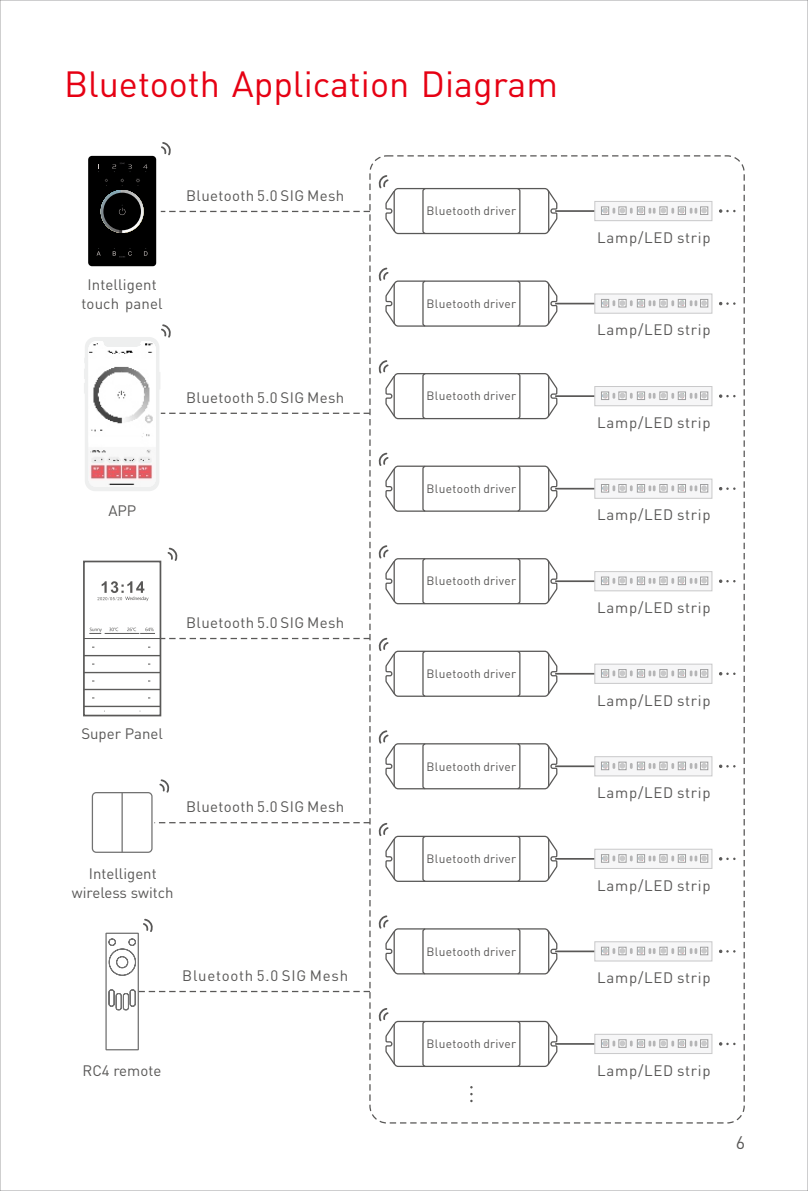
<style>
.page{position:relative;width:808px;height:1191px;background:#fff}
.page>*{position:absolute;margin:0;border:0;box-sizing:border-box;transform-origin:0 0}
.t1{font:36px "DIN Pro";color:#e60013}
.t2{font:18px "DIN Pro";color:#595857}
.t3{font:15px "DIN Pro";letter-spacing:.05em;color:#595857}
.t4{font:15px/19.2px "DIN Pro";letter-spacing:.025em;color:#595857;text-align:center}
.t5{font:15px/19.2px "DIN Pro";color:#595857;text-align:center}
.t6{font:12px "DIN Pro";letter-spacing:.025em;color:#595857}
</style>
<div class="page">
<svg style="left:470px;top:1086px;width:3px;height:16px"></svg>
<svg style="left:719px;top:209px;width:16px;height:4px"></svg>
<hr style="left:555px;top:210px;width:40px;height:2px;background:#595857">
<div style="left:393px;top:188px;width:156px;height:46px;border:1px solid #595857;border-radius:4px"></div>
<svg style="left:546px;top:189px;width:12px;height:44px"></svg>
<svg style="left:422px;top:188px;width:99px;height:46px"></svg>
<svg style="left:378px;top:175px;width:18px;height:58px"></svg>
<svg style="left:719px;top:302px;width:16px;height:3px"></svg>
<hr style="left:555px;top:303px;width:40px;height:1px;background:#595857">
<div style="left:393px;top:280px;width:156px;height:47px;border:1px solid #595857;border-radius:4px"></div>
<svg style="left:546px;top:281px;width:12px;height:45px"></svg>
<svg style="left:422px;top:280px;width:99px;height:47px"></svg>
<svg style="left:378px;top:267px;width:18px;height:59px"></svg>
<svg style="left:719px;top:394px;width:16px;height:4px"></svg>
<hr style="left:555px;top:395px;width:40px;height:2px;background:#595857">
<div style="left:393px;top:373px;width:156px;height:46px;border:1px solid #595857;border-radius:4px"></div>
<svg style="left:546px;top:374px;width:12px;height:44px"></svg>
<svg style="left:422px;top:373px;width:99px;height:47px"></svg>
<svg style="left:378px;top:360px;width:18px;height:58px"></svg>
<svg style="left:719px;top:487px;width:16px;height:3px"></svg>
<hr style="left:555px;top:488px;width:40px;height:1px;background:#595857">
<div style="left:393px;top:465px;width:156px;height:47px;border:1px solid #595857;border-radius:4px"></div>
<svg style="left:546px;top:466px;width:12px;height:45px"></svg>
<svg style="left:422px;top:465px;width:99px;height:47px"></svg>
<svg style="left:378px;top:452px;width:18px;height:59px"></svg>
<svg style="left:719px;top:579px;width:16px;height:4px"></svg>
<hr style="left:555px;top:580px;width:40px;height:2px;background:#595857">
<div style="left:393px;top:558px;width:156px;height:46px;border:1px solid #595857;border-radius:4px"></div>
<svg style="left:546px;top:559px;width:12px;height:44px"></svg>
<svg style="left:422px;top:558px;width:99px;height:47px"></svg>
<svg style="left:378px;top:545px;width:18px;height:58px"></svg>
<svg style="left:719px;top:672px;width:16px;height:3px"></svg>
<hr style="left:555px;top:673px;width:40px;height:1px;background:#595857">
<div style="left:393px;top:650px;width:156px;height:47px;border:1px solid #595857;border-radius:4px"></div>
<svg style="left:546px;top:651px;width:12px;height:45px"></svg>
<svg style="left:422px;top:650px;width:99px;height:47px"></svg>
<svg style="left:378px;top:638px;width:18px;height:58px"></svg>
<svg style="left:719px;top:764px;width:16px;height:4px"></svg>
<hr style="left:555px;top:765px;width:40px;height:2px;background:#595857">
<div style="left:393px;top:743px;width:156px;height:46px;border:1px solid #595857;border-radius:4px"></div>
<svg style="left:546px;top:744px;width:12px;height:44px"></svg>
<svg style="left:422px;top:743px;width:99px;height:47px"></svg>
<svg style="left:378px;top:730px;width:18px;height:58px"></svg>
<svg style="left:719px;top:857px;width:16px;height:3px"></svg>
<hr style="left:555px;top:858px;width:40px;height:1px;background:#595857">
<div style="left:393px;top:835px;width:156px;height:47px;border:1px solid #595857;border-radius:4px"></div>
<svg style="left:546px;top:836px;width:12px;height:45px"></svg>
<svg style="left:422px;top:835px;width:99px;height:47px"></svg>
<svg style="left:378px;top:823px;width:18px;height:58px"></svg>
<svg style="left:719px;top:949px;width:16px;height:4px"></svg>
<hr style="left:555px;top:950px;width:40px;height:2px;background:#595857">
<div style="left:393px;top:928px;width:156px;height:46px;border:1px solid #595857;border-radius:4px"></div>
<svg style="left:546px;top:929px;width:12px;height:44px"></svg>
<svg style="left:422px;top:928px;width:99px;height:47px"></svg>
<svg style="left:378px;top:915px;width:18px;height:58px"></svg>
<svg style="left:719px;top:1042px;width:16px;height:3px"></svg>
<hr style="left:555px;top:1043px;width:40px;height:1px;background:#595857">
<div style="left:393px;top:1020px;width:156px;height:47px;border:1px solid #595857;border-radius:4px"></div>
<svg style="left:546px;top:1021px;width:12px;height:45px"></svg>
<svg style="left:422px;top:1020px;width:99px;height:47px"></svg>
<svg style="left:378px;top:1008px;width:18px;height:58px"></svg>
<div style="left:92px;top:792px;width:61px;height:61px;border:1px solid #727272;border-radius:4px"></div>
<hr style="left:121px;top:792px;width:2px;height:60px;background:#727272">
<svg style="left:167px;top:547px;width:11px;height:14px"></svg>
<svg style="left:159px;top:779px;width:10px;height:13px"></svg>
<svg style="left:105px;top:918px;width:265px;height:133px"></svg>
<svg style="left:154px;top:822px;width:216px;height:1px"></svg>
<svg style="left:161px;top:638px;width:209px;height:1px"></svg>
<svg style="left:84px;top:324px;width:286px;height:167px"></svg>
<svg style="left:88px;top:142px;width:282px;height:124px"></svg>
<svg style="left:594px;top:293px;width:119px;height:21px"></svg>
<svg style="left:594px;top:201px;width:119px;height:20px"></svg>
<svg style="left:594px;top:386px;width:119px;height:20px"></svg>
<svg style="left:594px;top:478px;width:119px;height:21px"></svg>
<svg style="left:594px;top:571px;width:119px;height:20px"></svg>
<svg style="left:594px;top:663px;width:119px;height:21px"></svg>
<svg style="left:594px;top:756px;width:119px;height:20px"></svg>
<svg style="left:594px;top:848px;width:119px;height:21px"></svg>
<svg style="left:594px;top:941px;width:119px;height:20px"></svg>
<svg style="left:594px;top:1033px;width:119px;height:21px"></svg>
<div style="left:83px;top:560px;width:78px;height:156px;border:2px solid #595857"></div>
<hr style="left:84px;top:705px;width:76px;height:1px;background:#595857">
<hr style="left:84px;top:689px;width:76px;height:1px;background:#595857">
<hr style="left:84px;top:672px;width:76px;height:1px;background:#595857">
<hr style="left:84px;top:655px;width:76px;height:1px;background:#595857">
<hr style="left:84px;top:638px;width:76px;height:1px;background:#595857">
<hr style="left:84px;top:706px;width:76px;height:1px;background:#595857">
<svg style="left:97px;top:581px;width:52px;height:20px"></svg>
<svg style="left:109px;top:627px;width:9px;height:4px"></svg>
<svg style="left:89px;top:627px;width:13px;height:7px"></svg>
<hr style="left:105px;top:633px;width:34px;height:1px;background:#595857">
<svg style="left:127px;top:627px;width:28px;height:7px"></svg>
<h1 class="t1" style="left:64px;top:69px;width:496px">Bluetooth Application Diagram</h1>
<p class="t4" style="left:186px;top:187px;width:160px">Bluetooth 5.0 SIG Mesh</p>
<p class="t4" style="left:82px;top:276px;width:83px">Intelligent touch panel</p>
<p class="t4" style="left:186px;top:389px;width:160px">Bluetooth 5.0 SIG Mesh</p>
<p class="t4" style="left:108px;top:502px;width:30px">APP</p>
<p class="t4" style="left:186px;top:614px;width:160px">Bluetooth 5.0 SIG Mesh</p>
<p class="t5" style="left:81px;top:726px;width:83px">Super Panel</p>
<p class="t4" style="left:186px;top:798px;width:160px">Bluetooth 5.0 SIG Mesh</p>
<p class="t5" style="left:72px;top:865px;width:103px">Intelligent wireless switch</p>
<p class="t3" style="left:182px;top:969px;width:167px">Bluetooth 5.0 SIG Mesh</p>
<p class="t6" style="left:427px;top:206px;width:91px">Bluetooth driver</p>
<p class="t6" style="left:427px;top:299px;width:91px">Bluetooth driver</p>
<p class="t6" style="left:427px;top:391px;width:91px">Bluetooth driver</p>
<p class="t6" style="left:427px;top:484px;width:91px">Bluetooth driver</p>
<p class="t6" style="left:427px;top:576px;width:91px">Bluetooth driver</p>
<p class="t6" style="left:427px;top:669px;width:91px">Bluetooth driver</p>
<p class="t6" style="left:427px;top:761px;width:91px">Bluetooth driver</p>
<p class="t6" style="left:427px;top:854px;width:91px">Bluetooth driver</p>
<p class="t6" style="left:427px;top:946px;width:91px">Bluetooth driver</p>
<p class="t6" style="left:427px;top:1039px;width:91px">Bluetooth driver</p>
<p class="t3" style="left:597px;top:231px;width:115px">Lamp/LED strip</p>
<p class="t3" style="left:597px;top:324px;width:115px">Lamp/LED strip</p>
<p class="t3" style="left:597px;top:416px;width:115px">Lamp/LED strip</p>
<p class="t3" style="left:597px;top:509px;width:115px">Lamp/LED strip</p>
<p class="t3" style="left:597px;top:601px;width:115px">Lamp/LED strip</p>
<p class="t3" style="left:597px;top:694px;width:115px">Lamp/LED strip</p>
<p class="t3" style="left:597px;top:786px;width:115px">Lamp/LED strip</p>
<p class="t3" style="left:597px;top:879px;width:115px">Lamp/LED strip</p>
<p class="t3" style="left:597px;top:971px;width:115px">Lamp/LED strip</p>
<p class="t5" style="left:83px;top:1062px;width:80px">RC4 remote</p>
<p class="t3" style="left:597px;top:1064px;width:115px">Lamp/LED strip</p>
<h2 class="t2" style="left:736px;top:1135px;width:11px">6</h2>
</div>
